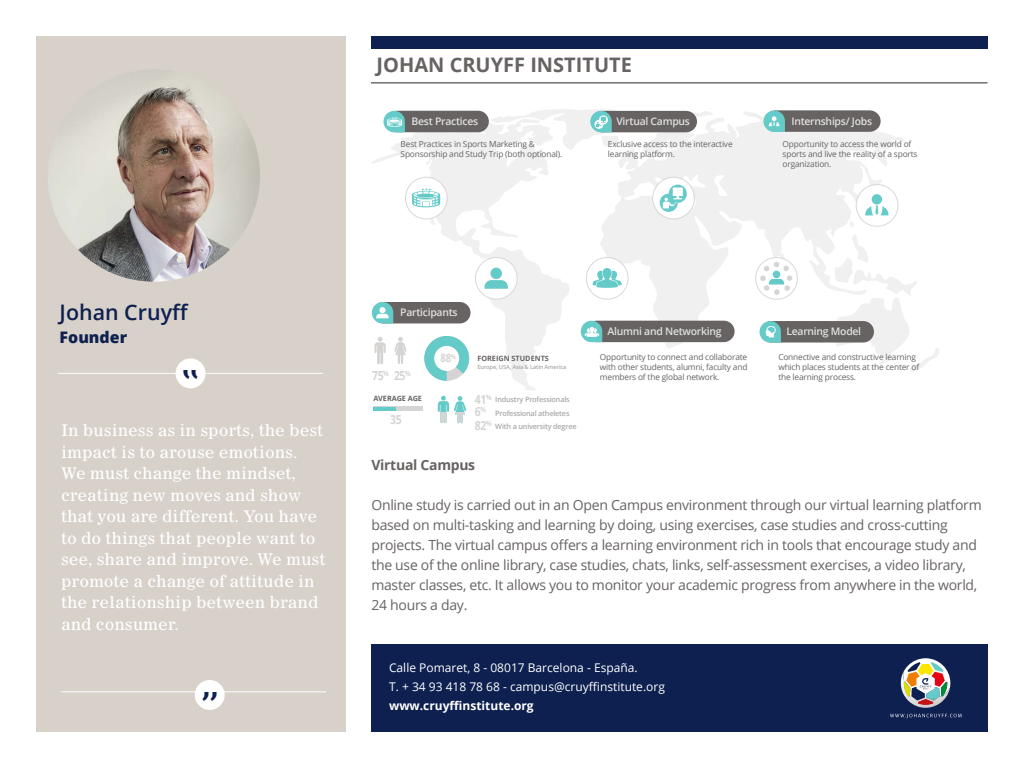
<style>
.page{position:relative;width:1024px;height:768px;background:#fff}
.page>*{position:absolute;margin:0;border:0;box-sizing:border-box;transform-origin:0 0}
.t1{font:43.4px "Orator Std";color:#0e2050}
.t2{font:600 21.4px "Open Sans";color:#0e2050}
.t3{font:700 20px "Open Sans";color:#676362}
.t4{font:16px/21.5px "Corona LT Std";letter-spacing:-.01em;color:#fff}
.t5{font:800 15.9px "Open Sans";color:#0e2050}
.t6{font:14px/20px "Open Sans";letter-spacing:-.02em;color:#676362}
.t7{font:700 14px "Open Sans";letter-spacing:-.02em;color:#676362}
.t8{font:700 12.5px/13px "Open Sans";letter-spacing:-.04em;color:#d6d4d3;scale:.84 1}
.t9{font:700 12.5px "Open Sans";color:#d6d4d5;scale:.84 1}
.t10{font:12px/19px "Open Sans";color:#fff}
.t11{font:700 12px "Open Sans";color:#fff}
.t12{font:700 11.5px "Open Sans";color:#d6d4d3;scale:.84 1}
.t13{font:600 10.4px "Open Sans";letter-spacing:-.025em;color:#e1dfe0}
.t14{font:8.3px/10px "Open Sans";letter-spacing:-.02em;color:#676362}
.t15{font:600 7.3px/13.5px "Open Sans";letter-spacing:-.025em;color:#aba9a7}
.t16{font:700 7.3px "Open Sans";color:#676362}
.t17{font:600 5.7px "Open Sans";letter-spacing:-.025em;color:#aba9a7}
</style>
<div class="page">
<div style="left:371px;top:36px;width:617px;height:12px;background:#0e2050"></div>
<hr style="left:371px;top:82px;width:617px;height:2px;background:#676362">
<div style="left:36px;top:36px;width:309px;height:696px;background:#d8d1ca"></div>
<hr style="left:58px;top:373px;width:265px;height:1px;background:#fff">
<hr style="left:61px;top:692px;width:265px;height:1px;background:#fff">
<div style="left:195px;top:680px;width:30px;height:30px;background:#fff;border-radius:50%"></div>
<div style="left:176px;top:358px;width:30px;height:30px;background:#fff;border-radius:50%"></div>
<img style="left:48px;top:69px;width:212px;height:213px;border-radius:106px">
<div style="left:372px;top:644px;width:616px;height:88px;background:#0e2050"></div>
<svg style="left:890px;top:714px;width:72px;height:4px"></svg>
<svg style="left:901px;top:658px;width:49px;height:50px"></svg>
<svg style="left:371px;top:109px;width:568px;height:281px"></svg>
<div style="left:761px;top:321px;width:113px;height:22px;background:#676362;border-radius:11px"></div>
<div style="left:586px;top:321px;width:149px;height:21px;background:#676362;border-radius:11px"></div>
<div style="left:373px;top:302px;width:98px;height:21px;background:#676362;border-radius:11px"></div>
<div style="left:386px;top:111px;width:103px;height:21px;background:#676362;border-radius:11px"></div>
<svg style="left:383px;top:111px;width:22px;height:21px"></svg>
<svg style="left:475px;top:257px;width:43px;height:43px"></svg>
<svg style="left:405px;top:177px;width:43px;height:43px"></svg>
<svg style="left:586px;top:257px;width:43px;height:43px"></svg>
<svg style="left:652px;top:177px;width:43px;height:43px"></svg>
<svg style="left:755px;top:257px;width:43px;height:43px"></svg>
<svg style="left:856px;top:184px;width:42px;height:43px"></svg>
<svg style="left:581px;top:321px;width:21px;height:21px"></svg>
<svg style="left:759px;top:321px;width:22px;height:22px"></svg>
<svg style="left:763px;top:110px;width:118px;height:22px;background:#737d7c"></svg>
<svg style="left:590px;top:111px;width:107px;height:21px;background:#717c7b"></svg>
<svg style="left:372px;top:302px;width:21px;height:21px"></svg>
<svg style="left:394px;top:337px;width:13px;height:27px"></svg>
<svg style="left:374px;top:337px;width:12px;height:27px"></svg>
<div style="left:373px;top:406px;width:49px;height:5px;background:#d6d4d5"></div>
<hr style="left:373px;top:407px;width:23px;height:3px;background:#65cbc9">
<svg style="left:424px;top:336px;width:45px;height:45px"></svg>
<svg style="left:438px;top:396px;width:28px;height:27px"></svg>
<h3 class="t3" style="left:377px;top:51px;width:257px">JOHAN CRUYFF INSTITUTE</h3>
<p class="t13" style="left:412px;top:114px;width:68px">Best Practices</p>
<p class="t13" style="left:616px;top:114px;width:75px">Virtual Campus</p>
<p class="t13" style="left:791px;top:114px;width:82px">Internships/ Jobs</p>
<p class="t14" style="left:401px;top:139px;width:163px">Best Practices in Sports Marketing &amp;<br>Sponsorship and Study Trip (both optional).</p>
<p class="t14" style="left:608px;top:139px;width:126px">Exclusive access to the interactive learning platform.</p>
<p class="t14" style="left:783px;top:139px;width:136px">Opportunity to access the world of sports and live the reality of a sports organization.</p>
<h2 class="t2" style="left:60px;top:297px;width:131px">Johan Cruyff</h2>
<p class="t5" style="left:60px;top:325px;width:69px">Founder</p>
<p class="t4" style="left:61px;top:420px;width:266px">In business as in sports, the best impact is to arouse emotions.<br>We must change the mindset, creating new moves and show that you are different. You have to do things that people want to see, share and improve. We must promote a change of attitude in the relationship between brand and consumer.</p>
<h1 class="t1" style="left:197px;top:675px;width:28px">”</h1>
<p class="t13" style="left:400px;top:305px;width:59px">Participants</p>
<p class="t8" style="left:372px;top:369px;width:47px">75<sup>%</sup> 25<sup>%</sup></p>
<p class="t9" style="left:390px;top:411px;width:15px">35</p>
<p class="t16" style="left:373px;top:393px;width:50px">AVERAGE AGE</p>
<p class="t12" style="left:441px;top:350px;width:20px">88<sup>%</sup></p>
<p class="t16" style="left:477px;top:353px;width:73px">FOREIGN STUDENTS</p>
<p class="t17" style="left:477px;top:363px;width:91px">Europe, USA, Asia &amp; Latin America</p>
<p class="t15" style="left:495px;top:393px;width:83px">Industry Professionals<br>Professional atheletes<br>With a university degree</p>
<p class="t8" style="left:475px;top:392px;width:21px">41<sup>%<br></sup>6<sup>%<br></sup>82<sup>%</sup></p>
<p class="t13" style="left:608px;top:324px;width:116px">Alumni and Networking</p>
<p class="t14" style="left:600px;top:351px;width:149px;text-align:justify">Opportunity to connect and collaborate with other students, alumni, faculty and members of the global network.</p>
<p class="t13" style="left:786px;top:324px;width:76px">Learning Model</p>
<p class="t14" style="left:778px;top:351px;width:142px">Connective and constructive learning which places students at the center of the learning process.</p>
<p class="t7" style="left:371px;top:456px;width:105px">Virtual Campus</p>
<p class="t6" style="left:371px;top:495px;width:612px">Online study is carried out in an Open Campus environment through our virtual learning platform based on multi-tasking and learning by doing, using exercises, case studies and cross-cutting projects. The virtual campus offers a learning environment rich in tools that encourage study and the use of the online library, case studies, chats, links, self-assessment exercises, a video library, master classes, etc. It allows you to monitor your academic progress from anywhere in the world, 24 hours a day.</p>
<p class="t10" style="left:389px;top:658px;width:277px">Calle Pomaret, 8 - 08017 Barcelona - España.<br>T. + 34 93 418 78 68 - campus@cruyffinstitute.org</p>
<p class="t11" style="left:389px;top:698px;width:146px">www.cruyffinstitute.org</p>
</div>
